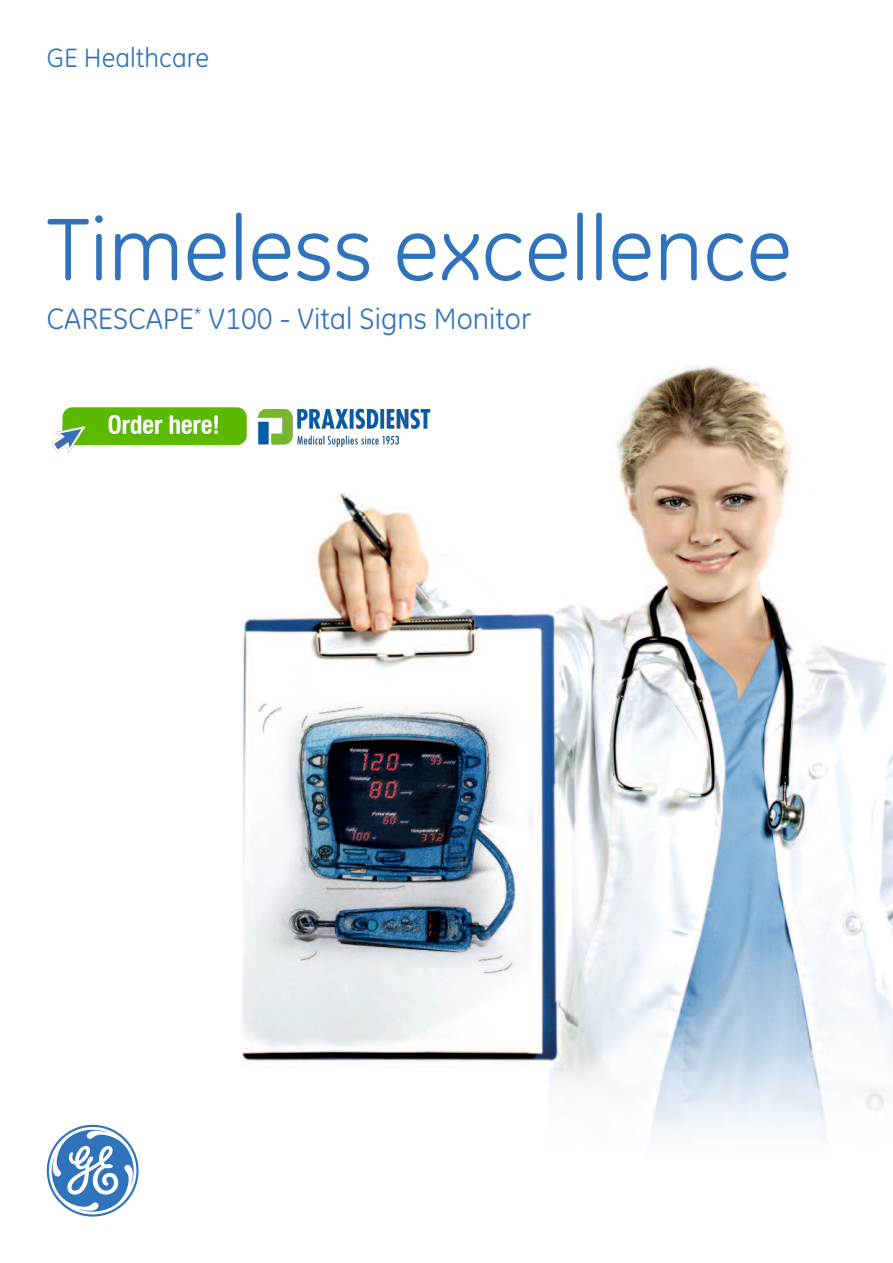
<style>
.page{position:relative;width:893px;height:1263px;background:#fff}
.page>*{position:absolute;margin:0;border:0;box-sizing:border-box;transform-origin:0 0}
.t1{font:90px "GE Inspira";color:#3073ba}
.t2{font:30px "GE Inspira";color:#3073ba}
.t3{font:27px "GE Inspira";color:#3073ba}
</style>
<div class="page">
<img style="left:138px;top:365px;width:755px;height:813px">
<svg style="left:47px;top:1125px;width:91px;height:91px"></svg>
<img style="left:51px;top:404px;width:399px;height:48px">
<p class="t3" style="left:47px;top:49px;width:164px">GE Healthcare</p>
<h1 class="t1" style="left:47px;top:219px;width:747px">Timeless exc ellence</h1>
<p class="t2" style="left:47px;top:308px;width:486px">CARESCAPE<sup>*</sup> V100 - Vital Signs Monitor</p>
</div>
